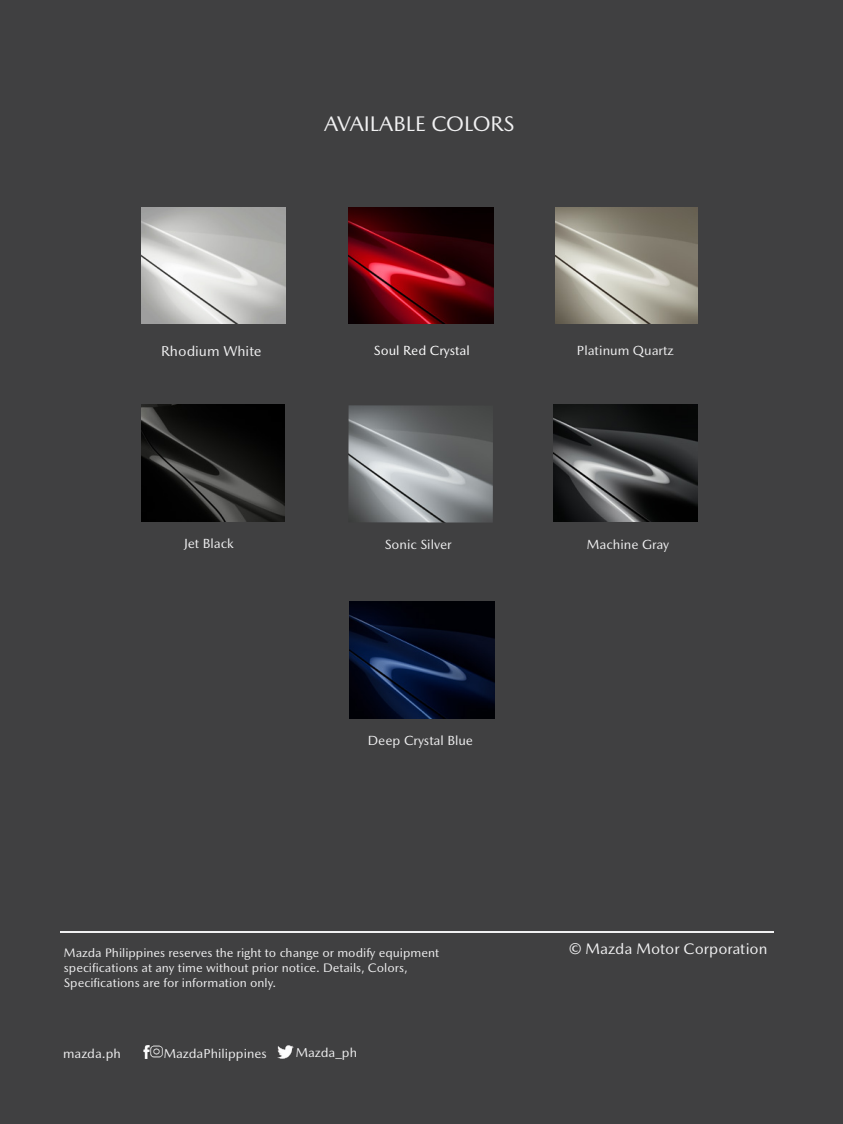
<style>
.page{position:relative;width:843px;height:1124px;background:#fff}
.page>*{position:absolute;margin:0;border:0;box-sizing:border-box;transform-origin:0 0}
.t1{font:21.6px "Mazda Type";color:#f1f1f2}
.t2{font:15.6px "Mazda Type";color:#f1f1f2}
.t3{font:14.4px "Mazda Type";color:#f1f1f2}
.t4{font:13.5px "Mazda Type";color:#f1f1f2}
.t5{font:13.5px "Mazda Type";color:#fff}
.t6{font:13.2px "Mazda Type";color:#f1f1f2}
.t7{font:12.6px/15px "Mazda Type";color:#f1f1f2}
</style>
<div class="page">
<div style="left:0;top:0;width:842px;height:1123px;background:#404041"></div>
<img style="left:142px;top:207px;width:143px;height:117px">
<img style="left:349px;top:601px;width:145px;height:117px">
<img style="left:141px;top:404px;width:143px;height:117px">
<img style="left:553px;top:404px;width:144px;height:117px">
<img style="left:555px;top:207px;width:142px;height:116px">
<img style="left:348px;top:405px;width:145px;height:117px">
<img style="left:348px;top:207px;width:145px;height:116px">
<hr style="left:60px;top:931px;width:714px;height:1px;background:#f1f1f2">
<img style="left:277px;top:1045px;width:17px;height:14px">
<svg style="left:143px;top:1045px;width:20px;height:12px"></svg>
<h1 class="t1" style="left:324px;top:111px;width:192px">AVAILABLE COLORS</h1>
<p class="t3" style="left:161px;top:342px;width:102px">Rhodium White</p>
<p class="t5" style="left:374px;top:342px;width:97px">Soul Red Crystal</p>
<p class="t4" style="left:184px;top:535px;width:51px">Jet Black</p>
<p class="t4" style="left:384px;top:536px;width:68px">Sonic Silver</p>
<p class="t4" style="left:368px;top:732px;width:107px">Deep Crystal Blue</p>
<p class="t4" style="left:577px;top:342px;width:98px">Platinum Quartz</p>
<p class="t4" style="left:586px;top:536px;width:84px">Machine Gray</p>
<p class="t7" style="left:64px;top:944px;width:377px">Mazda Philippines reserves the right to change or modify equipment specifications at any time without prior notice. Details, Colors,<br>Specifications are for information only.</p>
<p class="t2" style="left:569px;top:939px;width:200px">© Mazda Motor Corporation</p>
<p class="t6" style="left:63px;top:1045px;width:59px">mazda.ph</p>
<p class="t6" style="left:164px;top:1045px;width:104px">MazdaPhilippines</p>
<p class="t6" style="left:296px;top:1044px;width:63px">Mazda_ph</p>
</div>
